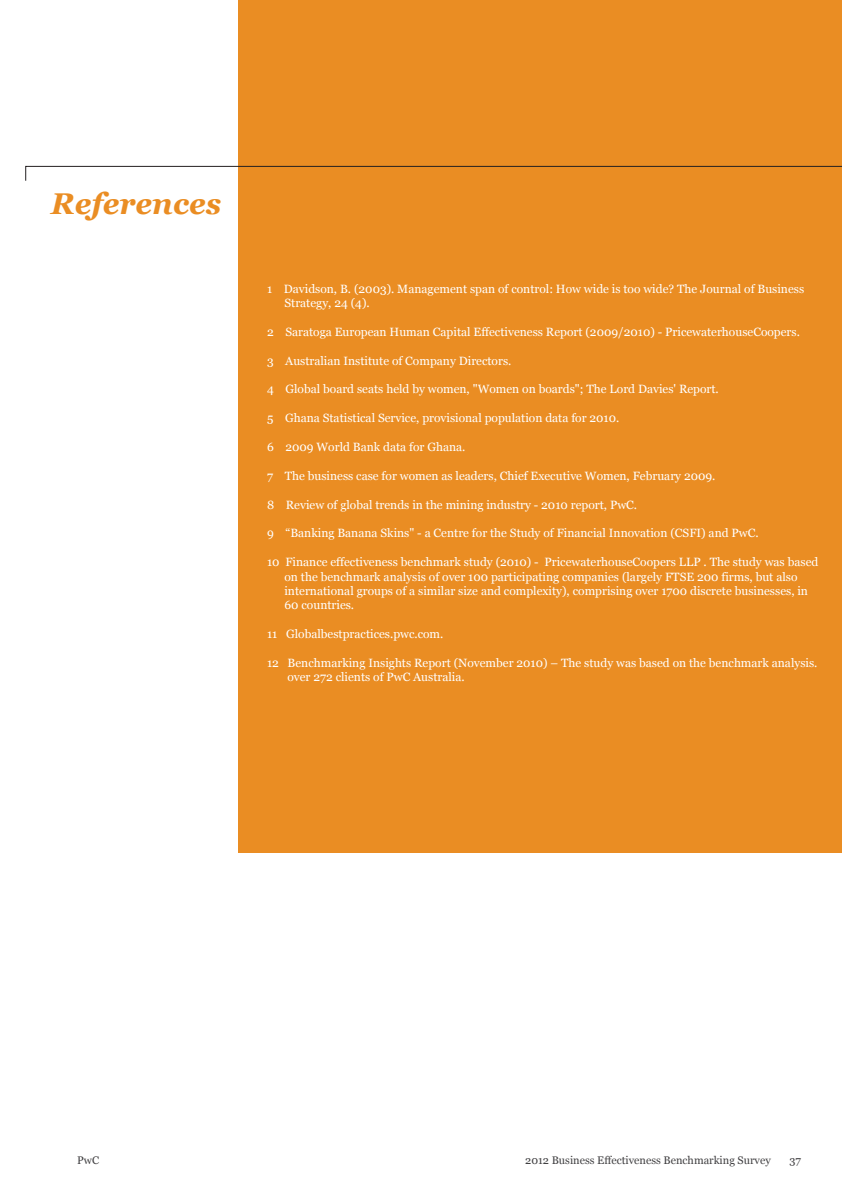
<style>
.page{position:relative;width:842px;height:1191px;background:#fff}
.page>*{position:absolute;margin:0;border:0;box-sizing:border-box;transform-origin:0 0}
.t1{font:italic 700 30px "Georgia";color:#ea8d23}
.t2{font:12px/14.4px "Georgia";color:#fff}
.t3{font:11px "Georgia";color:#414042}
</style>
<div class="page">
<div style="left:239px;top:0;width:603px;height:852px;background:#ea8d23"></div>
<svg style="left:25px;top:165px;width:817px;height:17px"></svg>
<h1 class="t1" style="left:51px;top:187px;width:172px">References</h1>
<p class="t2" style="left:284px;top:281px;width:521px;text-indent:-17px">1 Davidson, B. (2003). Management span of control: How wide is too wide? The Journal of Business<br>Strategy, 24 (4).</p>
<p class="t2" style="left:267px;top:324px;width:534px">2 Saratoga European Human Capital Effectiveness Report (2009/2010) - PricewaterhouseCoopers.</p>
<p class="t2" style="left:267px;top:353px;width:246px">3 Australian Institute of Company Directors.</p>
<p class="t2" style="left:267px;top:382px;width:453px">4 Global board seats held by women, "Women on boards"; The Lord Davies' Report.</p>
<p class="t2" style="left:267px;top:411px;width:354px">5 Ghana Statistical Service, provisional population data for 2010.</p>
<p class="t2" style="left:267px;top:439px;width:200px">6 2009 World Bank data for Ghana.</p>
<p class="t2" style="left:267px;top:468px;width:450px">7 The business case for women as leaders, Chief Executive Women, February 2009.</p>
<p class="t2" style="left:267px;top:497px;width:371px">8 Review of global trends in the mining industry - 2010 report, PwC.</p>
<p class="t2" style="left:267px;top:526px;width:493px">9 “Banking Banana Skins" - a Centre for the Study of Financial Innovation (CSFI) and PwC.</p>
<p class="t2" style="left:284px;top:555px;width:535px;text-indent:-17px">10 Finance effectiveness benchmark study (2010) - PricewaterhouseCoopers LLP . The study was based on the benchmark analysis of over 100 participating companies (largely FTSE 200 firms, but also international groups of a similar size and complexity), comprising over 1700 discrete businesses, in 60 countries.</p>
<p class="t2" style="left:267px;top:627px;width:178px">11 Globalbestpractices.pwc.com.</p>
<p class="t2" style="left:287px;top:655px;width:532px;text-indent:-20px">12 Benchmarking Insights Report (November 2010) – The study was based on the benchmark analysis. over 272 clients of PwC Australia.</p>
<p class="t3" style="left:77px;top:1154px;width:23px">PwC</p>
<p class="t3" style="left:525px;top:1154px;width:247px">2012 Business Effectiveness Benchmarking Survey</p>
<p class="t3" style="left:789px;top:1154px;width:13px">37</p>
</div>
